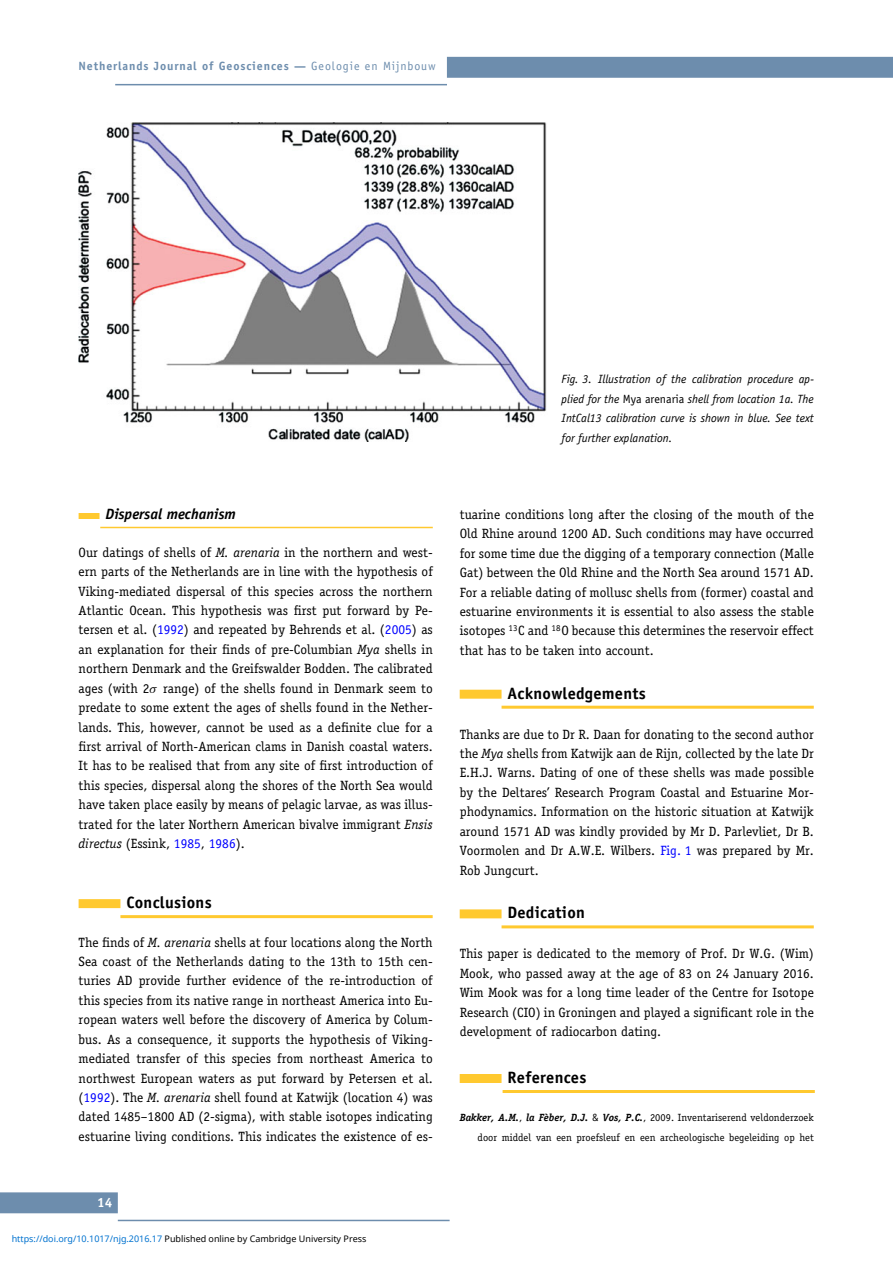
<style>
.page{position:relative;width:893px;height:1263px;background:#fff}
.page>*{position:absolute;margin:0;border:0;box-sizing:border-box;transform-origin:0 0}
.t1{font:700 16.5px "Officina Sans";letter-spacing:.015em;color:#000}
.t2{font:italic 700 15px "Officina Sans";color:#000}
.t3{font:13.5px/19.5px "Officina Serif";color:#000;text-align:justify}
.t4{font:700 13.5px "Officina Sans";color:#fff}
.t5{font:italic 12px/19.5px "Officina Sans";color:#000;text-align:justify}
.t6{font:700 12px "Officina Sans";letter-spacing:.07em;color:#6d8dad}
.t7{font:10.5px "Officina Serif";color:#000}
.t8{font:italic 700 10.5px "Officina Serif";color:#000}
.t9{font:9px "Noto Sans";color:#000}
.s1{font-weight:400}
.s2{font-style:italic}
.s3{color:#00f}
.s4{font-family:"RMTMI"}
.s5{color:#0172cf}
.s6{font-style:normal}
.s7{font-weight:700;font-style:italic}
</style>
<div class="page">
<div style="left:447px;top:57px;width:446px;height:21px;background:#6d8dad"></div>
<hr style="left:115px;top:84px;width:332px;height:1px;background:#6d8dad">
<img style="left:79px;top:123px;width:468px;height:319px">
<div style="left:79px;top:513px;width:21px;height:6px;background:#ffc92f"></div>
<hr style="left:100px;top:527px;width:333px;height:1px;background:#ffc92f">
<div style="left:79px;top:899px;width:41px;height:9px;background:#ffc92f"></div>
<hr style="left:120px;top:915px;width:313px;height:3px;background:#ffc92f">
<div style="left:460px;top:690px;width:42px;height:9px;background:#ffc92f"></div>
<hr style="left:502px;top:706px;width:312px;height:3px;background:#ffc92f">
<div style="left:460px;top:909px;width:42px;height:9px;background:#ffc92f"></div>
<hr style="left:502px;top:925px;width:312px;height:3px;background:#ffc92f">
<div style="left:460px;top:1074px;width:42px;height:9px;background:#ffc92f"></div>
<hr style="left:503px;top:1090px;width:312px;height:3px;background:#ffc92f">
<div style="left:0;top:1192px;width:118px;height:21px;background:#6d8dad"></div>
<hr style="left:118px;top:1220px;width:332px;height:1px;background:#6d8dad">
<p class="t6" style="left:79px;top:62px;width:359px">Netherlands Journal of Geosciences — <span class="s1">Geologie en Mijnbouw</span></p>
<p class="t2" style="left:105px;top:508px;width:132px">Dispersal mechanism</p>
<p class="t3" style="left:79px;top:543px;width:356px">Our datings of shells of <span class="s2">M. arenaria</span> in the northern and west&shy;ern parts of the Netherlands are in line with the hypothesis of Viking-mediated dispersal of this species across the northern Atlantic Ocean. This hypothesis was first put forward by Pe&shy;tersen et al. (<span class="s3">1992</span>) and repeated by Behrends et al. (<span class="s3">2005</span>) as an explanation for their finds of pre-Columbian <span class="s2">Mya</span> shells in northern Denmark and the Greifswalder Bodden. The calibrated ages (with 2<span class="s4">σ</span> range) of the shells found in Denmark seem to predate to some extent the ages of shells found in the Nether&shy;lands. This, however, cannot be used as a definite clue for a first arrival of North-American clams in Danish coastal waters.<br>It has to be realised that from any site of first introduction of this species, dispersal along the shores of the North Sea would have taken place easily by means of pelagic larvae, as was illus&shy;trated for the later Northern American bivalve immigrant <span class="s2">Ensis directus</span> (Essink, <span class="s3">1985</span>, <span class="s3">1986</span>).</p>
<p class="t1" style="left:126px;top:896px;width:87px">Conclusions</p>
<p class="t3" style="left:79px;top:933px;width:356px">The finds of <span class="s2">M. arenaria</span> shells at four locations along the North Sea coast of the Netherlands dating to the 13th to 15th cen&shy;turies AD provide further evidence of the re-introduction of this species from its native range in northeast America into Eu&shy;ropean waters well before the discovery of America by Colum&shy;bus. As a consequence, it supports the hypothesis of Viking&shy;mediated transfer of this species from northeast America to northwest European waters as put forward by Petersen et al. (<span class="s3">1992</span>). The <span class="s2">M. arenaria</span> shell found at Katwijk (location 4) was dated 1485–1800 AD (2-sigma), with stable isotopes indicating estuarine living conditions. This indicates the existence of es-</p>
<p class="t4" style="left:97px;top:1197px;width:16px">14</p>
<p class="t9" style="left:12px;top:1232px;width:356px"><span class="s5">https://doi.org/10.1017/njg.2016.17</span> Published online by Cambridge University Press</p>
<p class="t5" style="left:562px;top:370px;width:254px">Fig. 3. Illustration of the calibration procedure ap&shy;plied for the <span class="s6">Mya arenaria</span> shell from location 1a. The IntCal13 calibration curve is shown in blue. See text for further explanation.</p>
<p class="t3" style="left:460px;top:506px;width:356px">tuarine conditions long after the closing of the mouth of the Old Rhine around 1200 AD. Such conditions may have occurred for some time due the digging of a temporary connection (Malle Gat) between the Old Rhine and the North Sea around 1571 AD.<br>For a reliable dating of mollusc shells from (former) coastal and estuarine environments it is essential to also assess the stable isotopes <sup>13</sup>C and <sup>18</sup>O because this determines the reservoir effect that has to be taken into account.</p>
<p class="t1" style="left:507px;top:687px;width:140px">Acknowledgements</p>
<p class="t3" style="left:460px;top:725px;width:356px">Thanks are due to Dr R. Daan for donating to the second author the <span class="s2">Mya</span> shells from Katwijk aan de Rijn, collected by the late Dr E.H.J. Warns. Dating of one of these shells was made possible by the Deltares’ Research Program Coastal and Estuarine Mor&shy;phodynamics. Information on the historic situation at Katwijk around 1571 AD was kindly provided by Mr D. Parlevliet, Dr B.<br>Voormolen and Dr A.W.E. Wilbers. <span class="s3">Fig. 1</span> was prepared by Mr.<br>Rob Jungcurt.</p>
<p class="t1" style="left:507px;top:906px;width:79px">Dedication</p>
<p class="t3" style="left:460px;top:945px;width:356px">This paper is dedicated to the memory of Prof. Dr W.G. (Wim)<br>Mook, who passed away at the age of 83 on 24 January 2016.<br>Wim Mook was for a long time leader of the Centre for Isotope Research (CIO) in Groningen and played a significant role in the development of radiocarbon dating.</p>
<p class="t1" style="left:507px;top:1071px;width:80px">References</p>
<p class="t7" style="left:460px;top:1114px;width:356px"><span class="s7">Bakker, A.M.</span>, <span class="s7">la Feber, D.J.</span> &amp; <span class="s7">Vos, P.C.</span>, 2009. Inventariserend veldonderzoek</p>
<p class="t8" style="left:544px;top:1114px;width:5px">`</p>
<p class="t7" style="left:478px;top:1133px;width:338px">door middel van een proefsleuf en een archeologische begeleiding op het</p>
</div>
